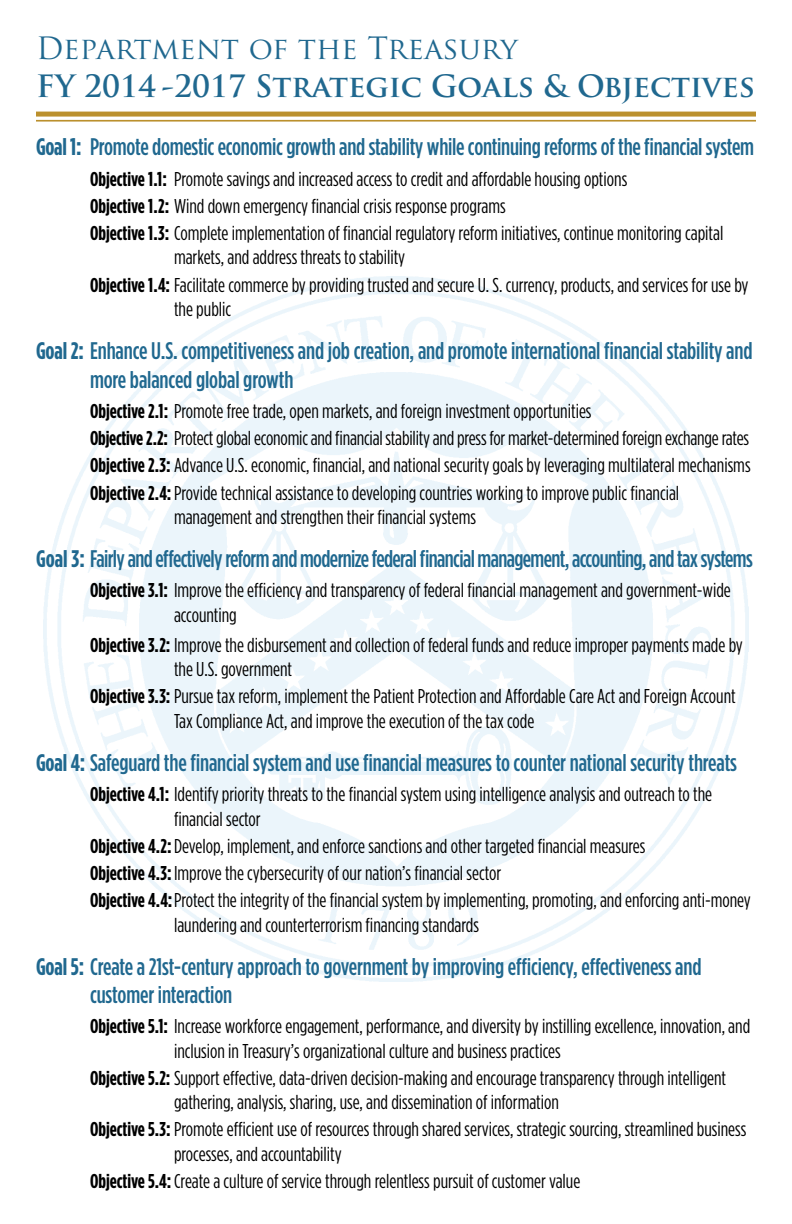
<style>
.page{position:relative;width:792px;height:1224px;background:#fff}
.page>*{position:absolute;margin:0;border:0;box-sizing:border-box;transform-origin:0 0}
.t1{font:700 30px "Trajan Pro";color:#20688f}
.t2{font:30px "Trajan Pro";color:#20688f}
.t3{font:500 24px/28.2px "Gotham Condensed";letter-spacing:-.01em;color:#20688f}
.t4{font:20px/27.2px "Gotham Condensed";color:#000}
.s1{font-weight:700}
</style>
<div class="page">
<img style="left:43px;top:276px;width:706px;height:706px">
<div style="left:36px;top:112px;width:720px;height:5px;background:#bb902d"></div>
<hr style="left:36px;top:120px;width:720px;height:2px;background:#bb902d">
<h1 class="t2" style="left:36px;top:29px;width:483px">Department of the Treasury</h1>
<h1 class="t1" style="left:36px;top:68px;width:720px">FY 2014 -2017 Strategic Goals &amp; Objectives</h1>
<p class="t3" style="left:36px;top:133px;width:720px"><span class="s1">Goal 1:</span> Promote domestic economic growth and stability while continuing reforms of the financial system</p>
<p class="t4" style="left:90px;top:165px;width:635px"><span class="s1">Objective 1.1:</span> Promote savings and increased access to credit and affordable housing options<br><span class="s1">Objective 1.2:</span> Wind down emergency financial crisis response programs<br><span class="s1">Objective 1.3:</span> Complete implementation of financial regulatory reform initiatives, continue monitoring capital</p>
<p class="t4" style="left:90px;top:244px;width:660px;text-indent:84px">markets, and address threats to stability<br><span class="s1">Objective 1.4:</span> Facilitate commerce by providing trusted and secure U. S. currency, products, and services for use by</p>
<p class="t4" style="left:174px;top:295px;width:59px">the public</p>
<p class="t3" style="left:90px;top:337px;width:664px;text-indent:-54px"><span class="s1">Goal 2:</span> Enhance U.S. competitiveness and job creation, and promote international financial stability and more balanced global growth</p>
<p class="t4" style="left:90px;top:397px;width:662px"><span class="s1">Objective 2.1:</span> Promote free trade, open markets, and foreign investment opportunities<br><span class="s1">Objective 2.2:</span> Protect global economic and financial stability and press for market-determined foreign exchange rates <span class="s1">Objective 2.3:</span> Advance U.S. economic, financial, and national security goals by leveraging multilateral mechanisms <span class="s1">Objective 2.4:</span>Provide technical assistance to developing countries working to improve public financial</p>
<p class="t4" style="left:174px;top:503px;width:303px">management and strengthen their financial systems</p>
<p class="t3" style="left:36px;top:544px;width:718px"><span class="s1">Goal 3:</span> Fairly and effectively reform and modernize federal financial management, accounting, and tax systems</p>
<p class="t4" style="left:174px;top:578px;width:558px;line-height:24.2px;text-indent:-84px"><span class="s1">Objective 3.1:</span> Improve the efficiency and transparency of federal financial management and government-wide accounting</p>
<p class="t4" style="left:174px;top:633px;width:570px;line-height:24.2px;text-indent:-84px"><span class="s1">Objective 3.2:</span> Improve the disbursement and collection of federal funds and reduce improper payments made by the U.S. government</p>
<p class="t4" style="left:174px;top:684px;width:563px;line-height:24.2px;text-indent:-84px"><span class="s1">Objective 3.3:</span> Pursue tax reform, implement the Patient Protection and Affordable Care Act and Foreign Account<br>Tax Compliance Act, and improve the execution of the tax code</p>
<p class="t3" style="left:36px;top:748px;width:703px"><span class="s1">Goal 4:</span> Safeguard the financial system and use financial measures to counter national security threats</p>
<p class="t4" style="left:174px;top:782px;width:540px;line-height:24.2px;text-indent:-84px"><span class="s1">Objective 4.1:</span> Identify priority threats to the financial system using intelligence analysis and outreach to the financial sector</p>
<p class="t4" style="left:90px;top:832px;width:662px"><span class="s1">Objective 4.2:</span> Develop, implement, and enforce sanctions and other targeted financial measures<br><span class="s1">Objective 4.3:</span>Improve the cybersecurity of our nation’s financial sector<br><span class="s1">Objective 4.4:</span>Protect the integrity of the financial system by implementing, promoting, and enforcing anti-money</p>
<p class="t4" style="left:174px;top:911px;width:307px">laundering and counterterrorism financing standards</p>
<p class="t3" style="left:90px;top:952px;width:613px;text-indent:-54px"><span class="s1">Goal 5:</span> Create a 21st-century approach to government by improving efficiency, effectiveness and customer interaction</p>
<p class="t4" style="left:174px;top:1014px;width:578px;line-height:24.2px;text-indent:-84px"><span class="s1">Objective 5.1:</span> Increase workforce engagement, performance, and diversity by instilling excellence, innovation, and inclusion in Treasury’s organizational culture and business practices</p>
<p class="t4" style="left:174px;top:1066px;width:554px;line-height:24.2px;text-indent:-84px"><span class="s1">Objective 5.2:</span> Support effective, data-driven decision-making and encourage transparency through intelligent gathering, analysis, sharing, use, and dissemination of information</p>
<p class="t4" style="left:174px;top:1117px;width:574px;line-height:24.2px;text-indent:-84px"><span class="s1">Objective 5.3:</span> Promote efficient use of resources through shared services, strategic sourcing, streamlined business processes, and accountability</p>
<p class="t4" style="left:90px;top:1167px;width:492px"><span class="s1">Objective 5.4:</span>Create a culture of service through relentless pursuit of customer value</p>
</div>
